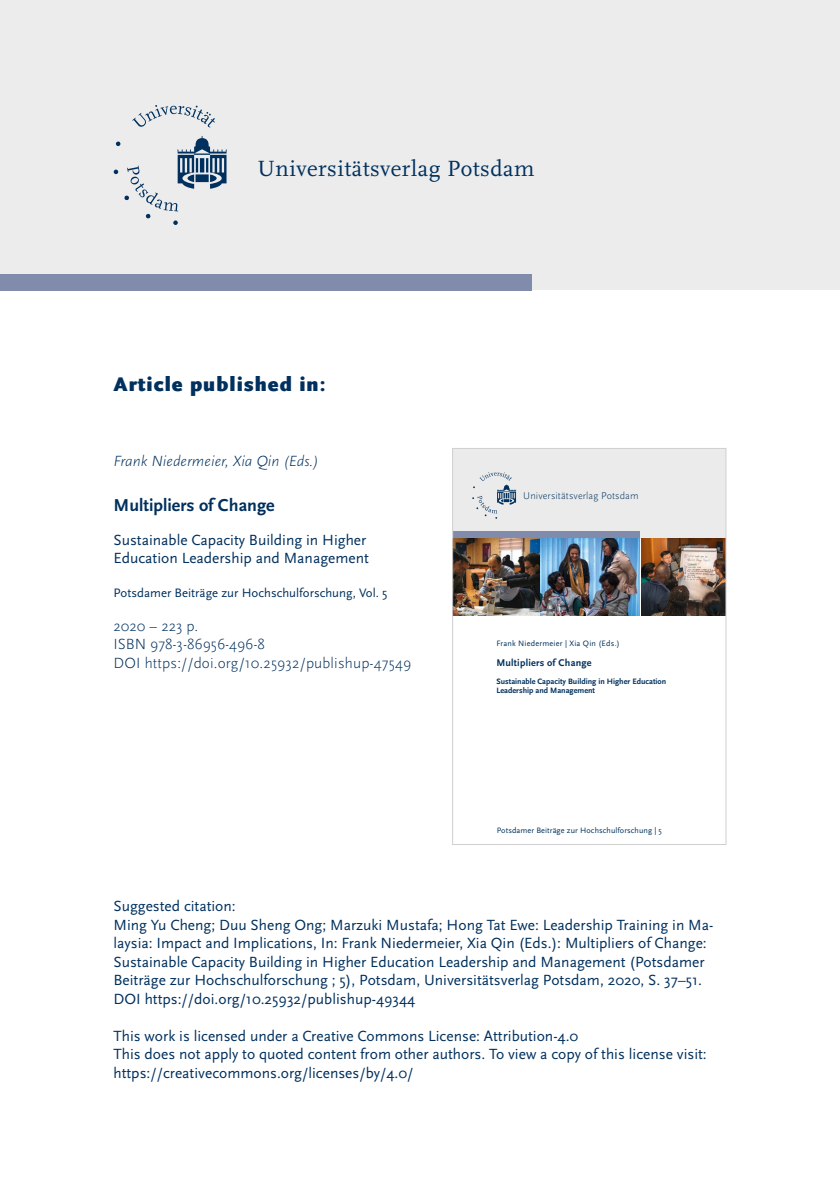
<style>
.page{position:relative;width:840px;height:1191px;background:#fff}
.page>*{position:absolute;margin:0;border:0;box-sizing:border-box;transform-origin:0 0}
.t1{font:23px "Scala";letter-spacing:.02em;color:#00305d}
.t2{font:900 20.6px "Scala Sans Pro";letter-spacing:.05em;color:#00305d}
.t3{font:700 18px "Scala Sans Pro";color:#00305d}
.t4{font:15.4px/18.4px "Scala Sans Pro";color:#00305d}
.t5{font:300 15.4px/18.4px "Scala Sans Pro";letter-spacing:.01em;color:#00305d}
.t6{font:italic 300 15.4px "Scala Sans Pro";color:#00305d}
.t7{font:12.8px "Scala Sans Pro";color:#00305d}
.t8{font:300 10.2px "Scala Sans Pro";letter-spacing:.01em;color:#00305d}
.t9{font:700 10.2px "Scala Sans Pro";letter-spacing:.02em;color:#00305d}
.t10{font:8.2px "Scala Sans Pro";letter-spacing:.01em;color:#00305d}
.t11{font:700 8.2px/9.8px "Scala Sans Pro";color:#00305d}
</style>
<div class="page">
<div style="left:0;top:0;width:839px;height:290px;background:#ebebeb"></div>
<svg style="left:132px;top:105px;width:83px;height:22px"></svg>
<svg style="left:113px;top:136px;width:113px;height:89px"></svg>
<div style="left:0;top:274px;width:531px;height:17px;background:#818bac"></div>
<div style="left:452px;top:448px;width:273px;height:91px;background:#ebebeb"></div>
<div style="left:452px;top:531px;width:187px;height:8px;background:#818bac"></div>
<svg style="left:472px;top:472px;width:44px;height:47px"></svg>
<img style="left:454px;top:539px;width:84px;height:77px">
<img style="left:540px;top:539px;width:99px;height:77px">
<img style="left:641px;top:539px;width:83px;height:77px">
<div style="left:452px;top:448px;width:274px;height:397px;border:1px solid #d0d0d0"></div>
<h1 class="t1" style="left:257px;top:156px;width:278px">Universitätsverlag Potsdam</h1>
<h2 class="t2" style="left:113px;top:372px;width:213px">Article published in:</h2>
<p class="t6" style="left:113px;top:452px;width:206px">Frank Niedermeier, Xia Qin (Eds.)</p>
<p class="t3" style="left:113px;top:494px;width:162px">Multipliers of Change</p>
<p class="t4" style="left:113px;top:530px;width:257px">Sustainable Capacity Building in Higher<br>Education Leadership and Management</p>
<p class="t7" style="left:113px;top:585px;width:275px">Potsdamer Beiträge zur Hochschulforschung, Vol. 5</p>
<p class="t5" style="left:113px;top:616px;width:299px">2020 – 223 p.<br>ISBN 978-3-86956-496-8<br>DOI https://doi.org/10.25932/publishup-47549</p>
<p class="t8" style="left:523px;top:490px;width:117px">Universitätsverlag Potsdam</p>
<p class="t10" style="left:496px;top:639px;width:125px">Frank Niedermeier | Xia Qin (Eds.)</p>
<p class="t9" style="left:496px;top:657px;width:97px">Multipliers of Change</p>
<p class="t11" style="left:496px;top:676px;width:171px">Sustainable Capacity Building in Higher Education<br>Leadership and Management</p>
<p class="t10" style="left:496px;top:826px;width:167px">Potsdamer Beiträge zur Hochschulforschung | 5</p>
<p class="t4" style="left:113px;top:897px;width:601px">Suggested citation:<br>Ming Yu Cheng; Duu Sheng Ong; Marzuki Mustafa; Hong Tat Ewe: Leadership Training in Ma&shy;laysia: Impact and Implications, In: Frank Niedermeier, Xia Qin (Eds.): Multipliers of Change:<br>Sustainable Capacity Building in Higher Education Leadership and Management (Potsdamer Beiträge zur Hochschulforschung ; 5), Potsdam, Universitätsverlag Potsdam, 2020, S. 37–51.<br>DOI https://doi.org/10.25932/publishup-49344</p>
<p class="t4" style="left:113px;top:1026px;width:594px">This work is licensed under a Creative Commons License: Attribution-4.0<br>This does not apply to quoted content from other authors. To view a copy of this license visit: https://creativecommons.org/licenses/by/4.0/</p>
</div>
